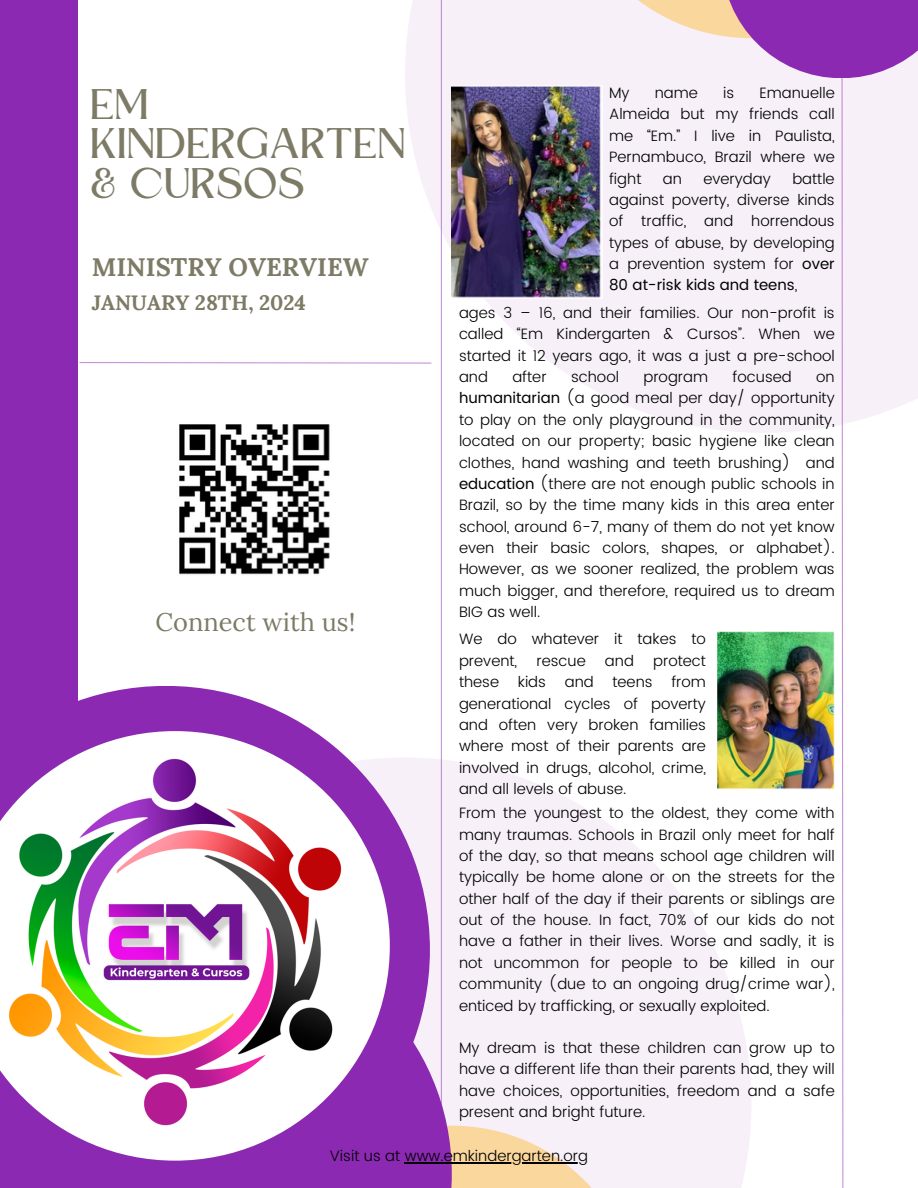
<style>
.page{position:relative;width:918px;height:1188px;background:#fff}
.page>*{position:absolute;margin:0;border:0;box-sizing:border-box;transform-origin:0 0}
.t1{font:39.9px/39.3px "Kingred Serif";color:#7d7b66}
.t2{font:700 25.35px "Lora";color:#7d7b66}
.t3{font:25.35px "Lora";color:#7d7b66}
.t4{font:700 20.85px "Lora";color:#7d7b66}
.t5{font:300 15px/21.3px "Poppins";color:#000;text-align:justify}
.s1{font-weight:400}
</style>
<div class="page">
<div style="left:58px;top:757px;width:694px;height:431px;background:linear-gradient(to bottom,#fbf8fc,#f6eef8)"></div>
<svg style="left:452px;top:1126px;width:188px;height:62px;fill:#fad79c"></svg>
<div style="left:405px;top:0;width:513px;height:433px;background:linear-gradient(to right,#faf7fb,#f6eef9)"></div>
<svg style="left:841px;top:78px;width:3px;height:1110px"></svg>
<hr style="left:441px;top:0;width:1px;height:1188px;background:#8c29b2">
<svg style="left:563px;top:0;width:159px;height:38px;fill:#f7f0f9"></svg>
<svg style="left:430px;top:929px;width:22px;height:259px;fill:#f7f0f9"></svg>
<svg style="left:722px;top:0;width:196px;height:78px;fill:#8c29b2"></svg>
<div style="left:0;top:0;width:77px;height:757px;background:#8c29b2"></div>
<svg style="left:0;top:686px;width:430px;height:502px;fill:#8c29b2"></svg>
<img style="left:0;top:731px;width:390px;height:430px">
<svg style="left:79px;top:362px;width:353px;height:2px"></svg>
<img style="left:179px;top:424px;width:151px;height:151px">
<img style="left:452px;top:85px;width:151px;height:213px">
<img style="left:717px;top:632px;width:117px;height:157px">
<hr style="left:405px;top:1163px;width:183px;height:1px;background:#000">
<p class="t1" style="left:92px;top:89px;width:317px">EM<br>KINDERGARTEN &amp; CURSOS</p>
<p class="t2" style="left:92px;top:251px;width:278px">MINISTRY OVERVIEW</p>
<h3 class="t4" style="left:92px;top:289px;width:216px">JANUARY 28TH, 2024</h3>
<h3 class="t3" style="left:155px;top:605px;width:201px">Connect with us!</h3>
<h4 class="t5" style="left:609px;top:82px;width:22px">My</h4>
<h4 class="t5" style="left:655px;top:82px;width:45px">name</h4>
<h4 class="t5" style="left:723px;top:82px;width:13px">is</h4>
<h4 class="t5" style="left:609px;top:82px;width:227px;text-indent:150px">Emanuelle Almeida but my friends call me “Em.” I live in Paulista, Pernambuco, Brazil where we fight</h4>
<h4 class="t5" style="left:609px;top:168px;width:227px;text-indent:183px">battle against poverty, diverse kinds of traffic, and horrendous types of abuse, by developing a prevention system for <span class="s1">over 80 at-risk kids and teens</span>,</h4>
<h4 class="t5" style="left:663px;top:168px;width:21px">an</h4>
<h4 class="t5" style="left:703px;top:168px;width:69px">everyday</h4>
<p class="t5" style="left:459px;top:302px;width:377px">ages 3 – 16, and their families. Our non-profit is called “Em Kindergarten &amp; Cursos”. When we started it 12 years ago, it was a just a pre-school and</p>
<p class="t5" style="left:512px;top:366px;width:36px">after</p>
<p class="t5" style="left:571px;top:366px;width:49px">school</p>
<p class="t5" style="left:643px;top:366px;width:66px">program</p>
<p class="t5" style="left:733px;top:366px;width:61px">focused</p>
<p class="t5" style="left:459px;top:366px;width:377px;text-indent:357px">on <span class="s1">humanitarian</span> (a good meal per day/ opportunity to play on the only playground in the community, located on our property; basic hygiene like clean clothes, hand washing and teeth brushing) and <span class="s1">education</span> (there are not enough public schools in Brazil, so by the time many kids in this area enter school, around 6-7, many of them do not yet know even their basic colors, shapes, or alphabet).<br>However, as we sooner realized, the problem was much bigger, and therefore, required us to dream BIG as well.</p>
<p class="t5" style="left:459px;top:629px;width:249px">We do whatever it takes to prevent,</p>
<p class="t5" style="left:536px;top:650px;width:51px">rescue</p>
<p class="t5" style="left:605px;top:650px;width:30px">and</p>
<p class="t5" style="left:653px;top:650px;width:54px">protect</p>
<p class="t5" style="left:459px;top:671px;width:249px;text-indent:212px">from generational cycles of poverty and often very broken families where most of their parents are involved in drugs, alcohol, crime, and all levels of abuse.</p>
<p class="t5" style="left:459px;top:802px;width:377px">From the youngest to the oldest, they come with many traumas. Schools in Brazil only meet for half of the day, so that means school age children will typically be home alone or on the streets for the other half of the day if their parents or siblings are out of the house. In fact, 70% of our kids do not have a father in their lives. Worse and sadly, it is not uncommon for people to be killed in our community (due to an ongoing drug/crime war), enticed by trafficking, or sexually exploited.</p>
<p class="t5" style="left:459px;top:1037px;width:377px">My dream is that these children can grow up to have a different life than their parents had, they will have choices, opportunities, freedom and a safe present and bright future.</p>
<p class="t5" style="left:330px;top:1146px;width:260px">Visit us at www.emkindergarten.org</p>
<p class="t5" style="left:459px;top:671px;width:42px">these</p>
<p class="t5" style="left:518px;top:671px;width:30px">kids</p>
<p class="t5" style="left:565px;top:671px;width:30px">and</p>
<p class="t5" style="left:612px;top:671px;width:42px">teens</p>
</div>
